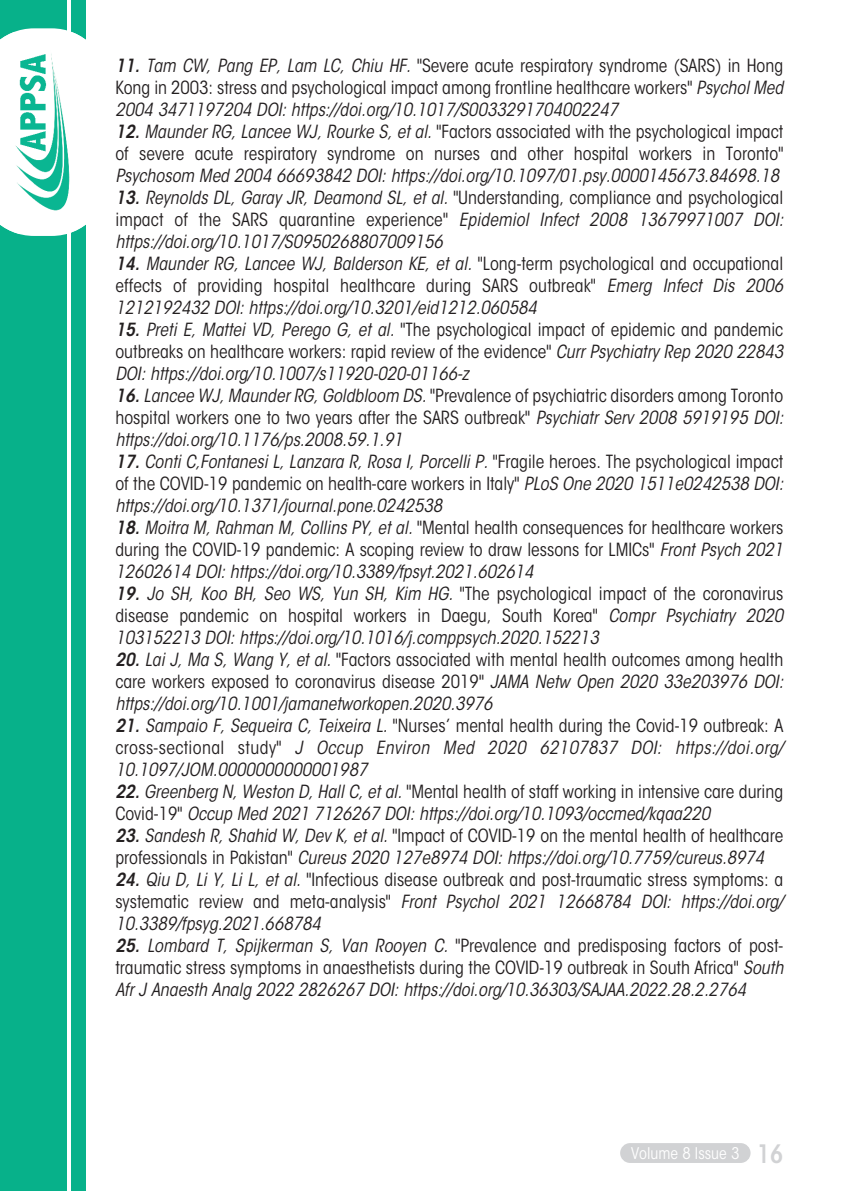
<style>
.page{position:relative;width:842px;height:1191px;background:#fff}
.page>*{position:absolute;margin:0;border:0;box-sizing:border-box;transform-origin:0 0}
.t1{font:italic condensed 18px/22px "ITC Avant Garde Std";color:#231f20;text-align:justify}
.t2{font:condensed 18px/22px "ITC Avant Garde Std";color:#231f20;text-align:justify}
.t3{font:condensed 16px "ITC Avant Garde Std";color:#fff}
.s1{font-weight:600;font-style:italic}
.s2{font-style:italic}
.s3{font-weight:600}
.s4{font-style:normal}
.s5{font-weight:600;font-size:25.2px;color:#d1d2d4}
</style>
<div class="page">
<div style="left:0;top:0;width:85px;height:1191px;background:#07b18a"></div>
<svg style="left:11px;top:28px;width:75px;height:208px"></svg>
<img style="left:0;top:33px;width:86px;height:200px">
<hr style="left:67px;top:0;width:4px;height:39px;background:#fff">
<hr style="left:67px;top:224px;width:4px;height:967px;background:#fff">
<div style="left:620px;top:1143px;width:130px;height:20px;background:#d1d2d4;border-radius:10px"></div>
<p class="t2" style="left:115px;top:56px;width:669px"><span class="s1">11.</span> <span class="s2">Tam CW, Pang EP, Lam LC, Chiu HF.</span> "Severe acute respiratory syndrome (SARS) in Hong Kong in 2003: stress and psychological impact among frontline healthcare workers" <span class="s2">Psychol Med 2004 3471197204 DOI: https://doi.org/10.1017/S0033291704002247</span></p>
<p class="t2" style="left:115px;top:122px;width:669px"><span class="s1">12.</span> <span class="s2">Maunder RG, Lancee WJ, Rourke S, et al.</span> "Factors associated with the psychological impact of severe acute respiratory syndrome on nurses and other hospital workers in Toronto" <span class="s2">Psychosom Med 2004 66693842 DOI: https://doi.org/10.1097/01.psy.0000145673.84698.18</span></p>
<p class="t1" style="left:115px;top:188px;width:669px"><span class="s3">13.</span> Reynolds DL, Garay JR, Deamond SL, et al. <span class="s4">"Understanding, compliance and psychological impact of the SARS quarantine experience"</span> Epidemiol Infect 2008 13679971007 DOI: https://doi.org/10.1017/S0950268807009156</p>
<p class="t1" style="left:115px;top:254px;width:669px"><span class="s3">14.</span> Maunder RG, Lancee WJ, Balderson KE, et al. <span class="s4">"Long-term psychological and occupational effects of providing hospital healthcare during SARS outbreak"</span> Emerg Infect Dis 2006<br>1212192432 DOI: https://doi.org/10.3201/eid1212.060584</p>
<p class="t1" style="left:115px;top:320px;width:669px"><span class="s3">15.</span> Preti E, Mattei VD, Perego G, et al. <span class="s4">"The psychological impact of epidemic and pandemic outbreaks on healthcare workers: rapid review of the evidence"</span> Curr Psychiatry Rep 2020 22843<br>DOI: https://doi.org/10.1007/s11920-020-01166-z</p>
<p class="t1" style="left:115px;top:386px;width:669px"><span class="s3">16.</span> Lancee WJ, Maunder RG, Goldbloom DS. <span class="s4">"Prevalence of psychiatric disorders among Toronto hospital workers one to two years after the SARS outbreak"</span> Psychiatr Serv 2008 5919195 DOI: https://doi.org/10.1176/ps.2008.59.1.91</p>
<p class="t1" style="left:115px;top:452px;width:669px"><span class="s3">17.</span> Conti C,Fontanesi L, Lanzara R, Rosa I, Porcelli P. <span class="s4">"Fragile heroes. The psychological impact of the COVID-19 pandemic on health-care workers in Italy"</span> PLoS One 2020 1511e0242538 DOI: https://doi.org/10.1371/journal.pone.0242538</p>
<p class="t2" style="left:115px;top:518px;width:669px"><span class="s1">18.</span> <span class="s2">Moitra M, Rahman M, Collins PY, et al.</span> "Mental health consequences for healthcare workers during the COVID-19 pandemic: A scoping review to draw lessons for LMICs" <span class="s2">Front Psych 2021<br>12602614 DOI: https://doi.org/10.3389/fpsyt.2021.602614</span></p>
<p class="t1" style="left:115px;top:584px;width:669px"><span class="s3">19.</span> Jo SH, Koo BH, Seo WS, Yun SH, Kim HG. <span class="s4">"The psychological impact of the coronavirus disease pandemic on hospital workers in Daegu, South Korea"</span> Compr Psychiatry 2020<br>103152213 DOI: https://doi.org/10.1016/j.comppsych.2020.152213</p>
<p class="t1" style="left:115px;top:650px;width:669px"><span class="s3">20.</span> Lai J, Ma S, Wang Y, et al. <span class="s4">"Factors associated with mental health outcomes among health care workers exposed to coronavirus disease 2019"</span> JAMA Netw Open 2020 33e203976 DOI: https://doi.org/10.1001/jamanetworkopen.2020.3976</p>
<p class="t1" style="left:115px;top:716px;width:669px"><span class="s3">21.</span> Sampaio F, Sequeira C, Teixeira L. <span class="s4">"Nurses’ mental health during the Covid-19 outbreak: A cross-sectional study"</span> J Occup Environ Med 2020 62107837 DOI: https://doi.org/ 10.1097/JOM.0000000000001987</p>
<p class="t1" style="left:115px;top:782px;width:669px"><span class="s3">22.</span> Greenberg N, Weston D, Hall C, et al. <span class="s4">"Mental health of staff working in intensive care during<br>Covid-19"</span> Occup Med 2021 7126267 DOI: https://doi.org/10.1093/occmed/kqaa220</p>
<p class="t1" style="left:115px;top:826px;width:669px"><span class="s3">23.</span> Sandesh R, Shahid W, Dev K, et al. <span class="s4">"Impact of COVID-19 on the mental health of healthcare professionals in Pakistan"</span> Cureus 2020 127e8974 DOI: https://doi.org/10.7759/cureus.8974</p>
<p class="t2" style="left:115px;top:870px;width:669px"><span class="s1">24.</span> <span class="s2">Qiu D, Li Y, Li L, et al.</span> "Infectious disease outbreak and post-traumatic stress symptoms: a systematic review and meta-analysis" <span class="s2">Front Psychol 2021 12668784 DOI: https://doi.org/ 10.3389/fpsyg.2021.668784</span></p>
<p class="t2" style="left:115px;top:936px;width:669px"><span class="s1">25.</span> <span class="s2">Lombard T, Spijkerman S, Van Rooyen C.</span> "Prevalence and predisposing factors of post&shy;traumatic stress symptoms in anaesthetists during the COVID-19 outbreak in South Africa" <span class="s2">South Afr J Anaesth Analg 2022 2826267 DOI: https://doi.org/10.36303/SAJAA.2022.28.2.2764</span></p>
<p class="t3" style="left:631px;top:1147px;width:154px">Volume 8 Issue 3 <span class="s5">16</span></p>
</div>
